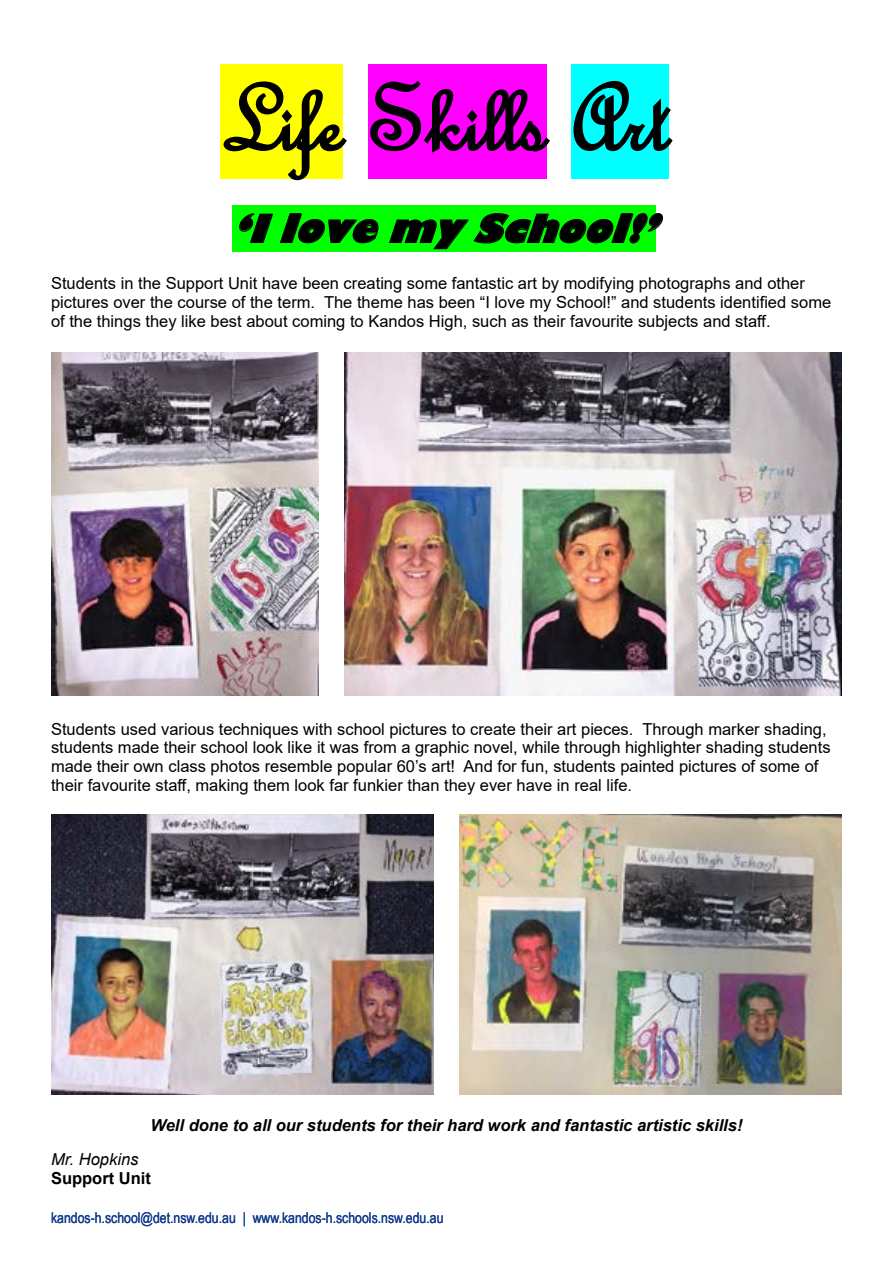
<style>
.page{position:relative;width:893px;height:1263px;background:#fff}
.page>*{position:absolute;margin:0;border:0;box-sizing:border-box;transform-origin:0 0}
.t1{font:100.5px "French Script";color:#000}
.t2{font:italic 800 37.65px "Gill Sans";color:#000}
.t3{font:25.05px "Calibri";color:#000}
.t4{font:16.5px/18.9px "Arial";color:#000}
.t5{font:italic 700 16.5px "Arial";color:#000}
.t6{font:700 16.5px "Arial";color:#000}
.t7{font:italic 16.5px "Arial";color:#000}
.t8{font:15px "Arial Narrow";color:#133d8d}
</style>
<div class="page">
<div style="left:220px;top:65px;width:123px;height:114px;background:#ff0"></div>
<div style="left:368px;top:65px;width:178px;height:114px;background:#f0f"></div>
<div style="left:571px;top:65px;width:98px;height:114px;background:#0ff"></div>
<div style="left:232px;top:205px;width:424px;height:47px;background:#0f0"></div>
<img style="left:51px;top:353px;width:268px;height:342px">
<img style="left:344px;top:353px;width:498px;height:342px">
<img style="left:51px;top:814px;width:383px;height:281px">
<img style="left:459px;top:814px;width:383px;height:281px">
<h1 class="t1" style="left:220px;top:56px;width:450px">Life Skills Art</h1>
<h2 class="t2" style="left:232px;top:205px;width:443px">‘IlovemySchool!’</h2>
<p class="t4" style="left:51px;top:273px;width:782px">Students in the Support Unit have been creating some fantastic art by modifying photographs and other pictures over the course of the term. The theme has been “I love my School!” and students identified some of the things they like best about coming to Kandos High, such as their favourite subjects and staff.</p>
<h3 class="t3" style="left:6px;top:309px;width:788px">dents in the Support Unit have been creating some fantastic art by modifying</h3>
<p class="t4" style="left:51px;top:719px;width:781px">Students used various techniques with school pictures to create their art pieces. Through marker shading, students made their school look like it was from a graphic novel, while through highlighter shading students made their own class photos resemble popular 60’s art! And for fun, students painted pictures of some of their favourite staff, making them look far funkier than they ever have in real life.</p>
<p class="t5" style="left:150px;top:1114px;width:594px">Well done to all our students for their hard work and fantastic artistic skills!</p>
<p class="t7" style="left:51px;top:1149px;width:89px">Mr. Hopkins</p>
<p class="t6" style="left:51px;top:1167px;width:101px">Support Unit</p>
<p class="t8" style="left:51px;top:1206px;width:394px">kandos-h.school@det.nsw.edu.au | www.kandos-h.schools.nsw.edu.au</p>
</div>
